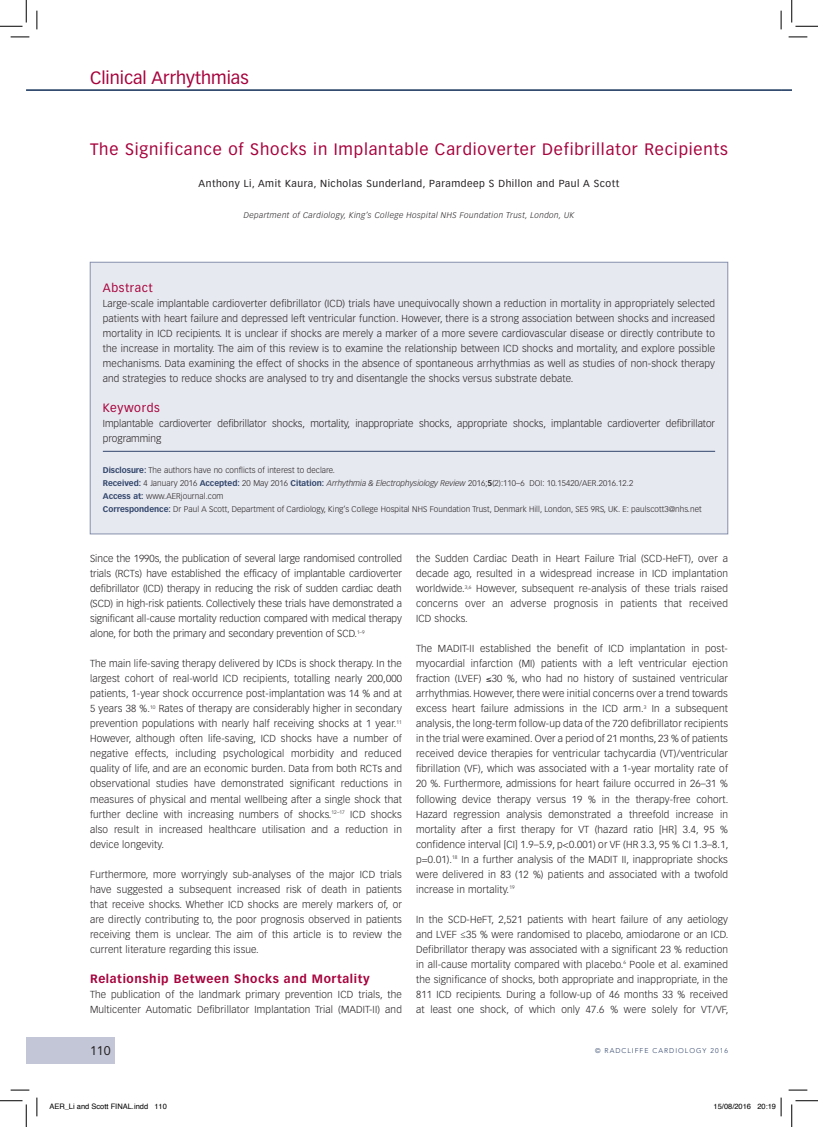
<style>
.page{position:relative;width:818px;height:1127px;background:#fff}
.page>*{position:absolute;margin:0;border:0;box-sizing:border-box;transform-origin:0 0}
.t1{font:17.5px "Vectora LT Std";color:#a7023c}
.t2{font:16.25px "Vectora LT Std";letter-spacing:.05em;color:#a7023c}
.t3{font:12.5px "Avenir LT Std";color:#231f20}
.t4{font:700 11.88px "Vectora LT Std";letter-spacing:.05em;color:#a7023c}
.t5{font:11.88px "Vectora LT Std";letter-spacing:.05em;color:#a7023c}
.t6{font:300 10px/15px "Vectora LT Std";letter-spacing:.015em;color:#231f20;text-align:justify}
.t7{font:10px "Vectora LT Std";letter-spacing:.05em;color:#231f20}
.t8{font:300 8.12px/12.9px "Vectora LT Std";letter-spacing:.01em;color:#231f20}
.t9{font:italic 300 8.12px "Vectora LT Std";letter-spacing:.05em;color:#231f20}
.t10{font:7.5px "Helvetica";color:#000}
.t11{font:300 6.88px "Avenir LT Std";letter-spacing:.15em;color:#30446a}
.s1{font-weight:700;color:#30446a}
.s2{font-style:italic}
.s3{font-weight:700}
</style>
<div class="page">
<div style="left:26px;top:1036px;width:89px;height:27px;background:#c3c6d7"></div>
<hr style="left:26px;top:90px;width:755px;height:1px;background:#00214c">
<div style="left:90px;top:262px;width:638px;height:272px;background:#e7e9f0"></div>
<hr style="left:103px;top:451px;width:612px;height:1px;background:#30446a">
<div style="left:90px;top:262px;width:638px;height:272px;border:1px solid #8791ad"></div>
<svg style="left:11px;top:36px;width:18px;height:2px"></svg>
<svg style="left:788px;top:36px;width:19px;height:2px"></svg>
<svg style="left:11px;top:1089px;width:18px;height:1px"></svg>
<svg style="left:788px;top:1089px;width:19px;height:1px"></svg>
<svg style="left:36px;top:11px;width:2px;height:18px"></svg>
<svg style="left:36px;top:1097px;width:2px;height:18px"></svg>
<svg style="left:780px;top:11px;width:2px;height:18px"></svg>
<svg style="left:0;top:0;width:27px;height:27px"></svg>
<svg style="left:0;top:1100px;width:27px;height:26px"></svg>
<svg style="left:791px;top:0;width:27px;height:27px"></svg>
<svg style="left:791px;top:1100px;width:27px;height:26px"></svg>
<svg style="left:780px;top:1097px;width:2px;height:18px"></svg>
<h1 class="t1" style="left:90px;top:67px;width:160px">Clinical Arrhythmias</h1>
<h2 class="t2" style="left:90px;top:140px;width:639px">The Significance of Shocks in Implantable Cardioverter Defibrillator Recipients</h2>
<p class="t7" style="left:199px;top:178px;width:422px">Anthony Li, Amit Kaura, Nicholas Sunderland, Paramdeep S Dhillon and Paul A Scott</p>
<p class="t9" style="left:244px;top:210px;width:332px">Department of Cardiology, King’s College Hospital NHS Foundation Trust, London, UK</p>
<p class="t5" style="left:103px;top:281px;width:51px">Abstract</p>
<p class="t6" style="left:103px;top:296px;width:614px">Large-scale implantable cardioverter defibrillator (ICD) trials have unequivocally shown a reduction in mortality in appropriately selected patients with heart failure and depressed left ventricular function. However, there is a strong association between shocks and increased mortality in ICD recipients. It is unclear if shocks are merely a marker of a more severe cardiovascular disease or directly contribute to the increase in mortality. The aim of this review is to examine the relationship between ICD shocks and mortality, and explore possible mechanisms. Data examining the effect of shocks in the absence of spontaneous arrhythmias as well as studies of non-shock therapy and strategies to reduce shocks are analysed to try and disentangle the shocks versus substrate debate.</p>
<p class="t5" style="left:103px;top:401px;width:58px">Keywords</p>
<p class="t6" style="left:103px;top:416px;width:614px">Implantable cardioverter defibrillator shocks, mortality, inappropriate shocks, appropriate shocks, implantable cardioverter defibrillator programming</p>
<p class="t8" style="left:103px;top:464px;width:600px"><span class="s1">Disclosure:</span> The authors have no conflicts of interest to declare.<br><span class="s1">Received:</span> 4 January 2016 <span class="s1">Accepted:</span> 20 May 2016 <span class="s1">Citation:</span> <span class="s2">Arrhythmia &amp; Electrophysiology Review</span> 2016;<span class="s3">5</span>(2):110–6 DOI: 10.15420/AER.2016.12.2<br><span class="s1">Access at:</span> www.AERjournal.com<br><span class="s1">Correspondence:</span> Dr Paul A Scott, Department of Cardiology, King’s College Hospital NHS Foundation Trust, Denmark Hill, London, SE5 9RS, UK. E: paulscott3@nhs.net</p>
<p class="t6" style="left:90px;top:551px;width:313px">Since the 1990s, the publication of several large randomised controlled trials (RCTs) have established the efficacy of implantable cardioverter defibrillator (ICD) therapy in reducing the risk of sudden cardiac death (SCD) in high-risk patients. Collectively these trials have demonstrated a significant all-cause mortality reduction compared with medical therapy alone, for both the primary and secondary prevention of SCD.<sup>1–9</sup></p>
<p class="t6" style="left:90px;top:656px;width:313px">The main life-saving therapy delivered by ICDs is shock therapy. In the largest cohort of real-world ICD recipients, totalling nearly 200,000 patients, 1-year shock occurrence post-implantation was 14 % and at 5 years 38 %.<sup>10</sup> Rates of therapy are considerably higher in secondary prevention populations with nearly half receiving shocks at 1 year.<sup>11<br></sup>However, although often life-saving, ICD shocks have a number of negative effects, including psychological morbidity and reduced quality of life, and are an economic burden. Data from both RCTs and observational studies have demonstrated significant reductions in measures of physical and mental wellbeing after a single shock that further decline with increasing numbers of shocks.<sup>12–17</sup> ICD shocks also result in increased healthcare utilisation and a reduction in device longevity.</p>
<p class="t6" style="left:90px;top:866px;width:313px">Furthermore, more worryingly sub-analyses of the major ICD trials have suggested a subsequent increased risk of death in patients that receive shocks. Whether ICD shocks are merely markers of, or are directly contributing to, the poor prognosis observed in patients receiving them is unclear. The aim of this article is to review the current literature regarding this issue.</p>
<p class="t4" style="left:90px;top:970px;width:281px">Relationship Between Shocks and Mortality</p>
<p class="t6" style="left:90px;top:986px;width:313px">The publication of the landmark primary prevention ICD trials, the<br>Multicenter Automatic Defibrillator Implantation Trial (MADIT-II) and</p>
<p class="t6" style="left:416px;top:551px;width:313px">the Sudden Cardiac Death in Heart Failure Trial (SCD-HeFT), over a decade ago, resulted in a widespread increase in ICD implantation worldwide.<sup>3,6</sup> However, subsequent re-analysis of these trials raised concerns over an adverse prognosis in patients that received ICD shocks.</p>
<p class="t6" style="left:416px;top:641px;width:314px">The MADIT-II established the benefit of ICD implantation in post&shy;myocardial infarction (MI) patients with a left ventricular ejection fraction (LVEF) ≤30 %, who had no history of sustained ventricular arrhythmias. However, there were initial concerns over a trend towards excess heart failure admissions in the ICD arm.<sup>3</sup> In a subsequent analysis, the long-term follow-up data of the 720 defibrillator recipients in the trial were examined. Over a period of 21 months, 23 % of patients received device therapies for ventricular tachycardia (VT)/ventricular fibrillation (VF), which was associated with a 1-year mortality rate of 20 %. Furthermore, admissions for heart failure occurred in 26–31 % following device therapy versus 19 % in the therapy-free cohort.<br>Hazard regression analysis demonstrated a threefold increase in mortality after a first therapy for VT (hazard ratio [HR] 3.4, 95 % confidence interval [CI] 1.9–5.9, p&lt;0.001) or VF (HR 3.3, 95 % CI 1.3–8.1, p=0.01).<sup>18</sup> In a further analysis of the MADIT II, inappropriate shocks were delivered in 83 (12 %) patients and associated with a twofold increase in mortality.<sup>19</sup></p>
<p class="t6" style="left:416px;top:911px;width:314px">In the SCD-HeFT, 2,521 patients with heart failure of any aetiology and LVEF ≤35 % were randomised to placebo, amiodarone or an ICD.<br>Defibrillator therapy was associated with a significant 23 % reduction in all-cause mortality compared with placebo.<sup>6</sup> Poole et al. examined the significance of shocks, both appropriate and inappropriate, in the 811 ICD recipients. During a follow-up of 46 months 33 % received at least one shock, of which only 47.6 % were solely for VT/VF,</p>
<p class="t3" style="left:90px;top:1043px;width:22px">110</p>
<p class="t11" style="left:595px;top:1046px;width:134px">© RADCLIFFE CARDIOLOGY 2016</p>
<p class="t10" style="left:49px;top:1100px;width:119px">AER_Li and Scott FINAL.indd 110</p>
<p class="t10" style="left:713px;top:1100px;width:64px">15/08/2016 20:19</p>
</div>
